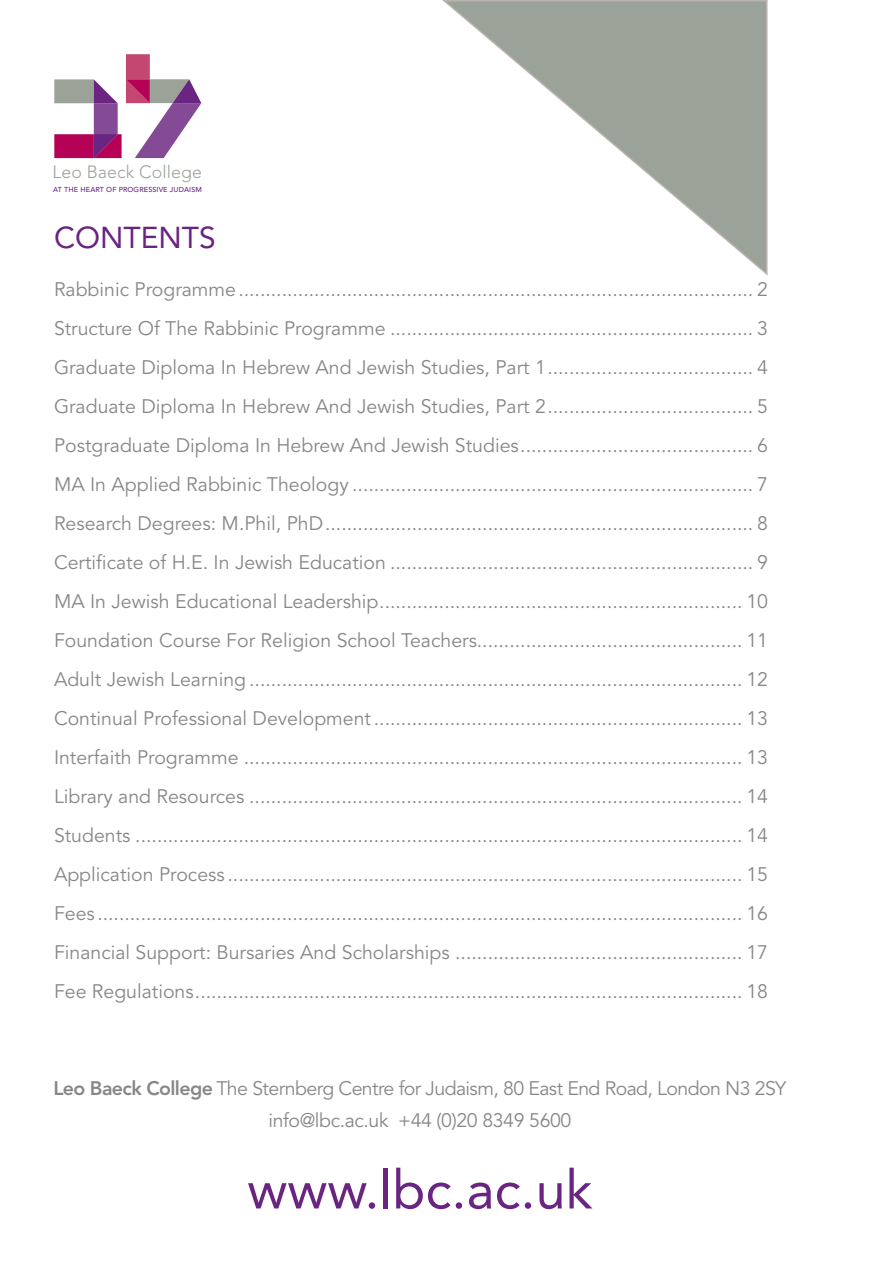
<style>
.page{position:relative;width:893px;height:1263px;background:#fff}
.page>*{position:absolute;margin:0;border:0;box-sizing:border-box;transform-origin:0 0}
.t1{font:54px "Avenir";color:#6a2481}
.t2{font:30px "Avenir";color:#6a2481}
.t3{font:19.5px/39px "Avenir";letter-spacing:-.02em;color:#878787;text-align:justify}
.t4{font:300 17.7px "Avenir";letter-spacing:.005em;color:#9ba298}
.t5{font:500 7.2px "Avenir";letter-spacing:.015em;color:#6a2481}
.s1{font-weight:800}
</style>
<div class="page">
<svg style="left:442px;top:0;width:326px;height:276px"></svg>
<svg style="left:54px;top:54px;width:147px;height:104px"></svg>
<p class="t4" style="left:52px;top:161px;width:151px">Leo Baeck College</p>
<p class="t5" style="left:53px;top:184px;width:150px">AT THE HEART OF PROGRESSIVE JUDAISM</p>
<h2 class="t2" style="left:54px;top:220px;width:163px">CONTENTS</h2>
<p class="t3" style="left:54px;top:270px;width:715px">Rabbinic Programme............................................................................................... 2<br>Structure Of The Rabbinic Programme ................................................................... 3<br>Graduate Diploma In Hebrew And Jewish Studies, Part 1...................................... 4<br>Graduate Diploma In Hebrew And Jewish Studies, Part 2...................................... 5<br>Postgraduate Diploma In Hebrew And Jewish Studies........................................... 6<br>MA In Applied Rabbinic Theology .......................................................................... 7<br>Research Degrees: M.Phil, PhD............................................................................... 8<br>Certificate of H.E. In Jewish Education ................................................................... 9<br>MA In Jewish Educational Leadership................................................................... 10<br>Foundation Course For Religion School Teachers................................................. 11<br>Adult Jewish Learning ........................................................................................... 12<br>Continual Professional Development.................................................................... 13<br>Interfaith Programme ............................................................................................ 13<br>Library and Resources ........................................................................................... 14<br>Students ................................................................................................................ 14<br>Application Process ............................................................................................... 15<br>Fees ....................................................................................................................... 16<br>Financial Support: Bursaries And Scholarships ..................................................... 17<br>Fee Regulations..................................................................................................... 18</p>
<p class="t3" style="left:53px;top:1073px;width:735px;line-height:32px;text-align:center"><span class="s1">Leo Baeck College</span> The Sternberg Centre for Judaism, 80 East End Road, London N3 2SY info@lbc.ac.uk +44 (0)20 8349 5600</p>
<h1 class="t1" style="left:247px;top:1158px;width:347px">www.lbc.ac.uk</h1>
</div>
